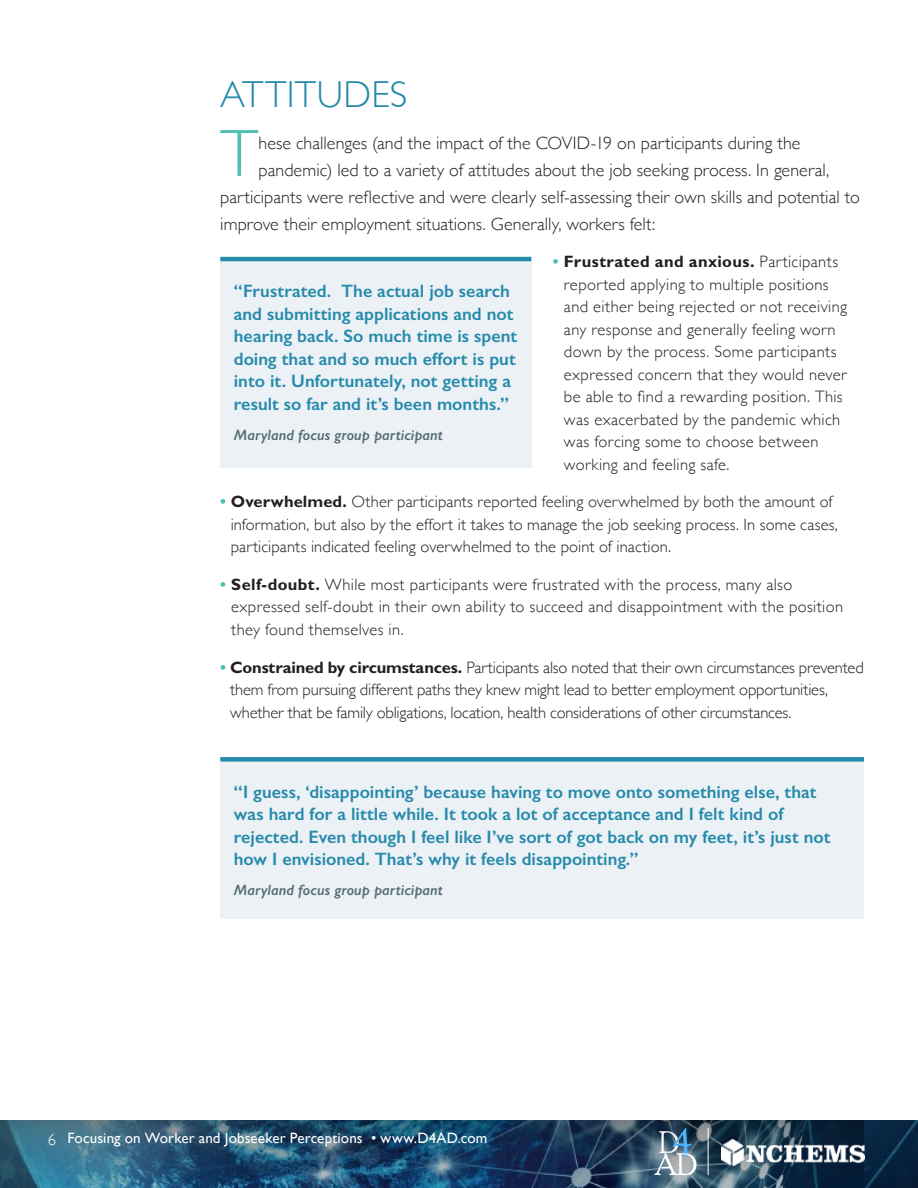
<style>
.page{position:relative;width:918px;height:1188px;background:#fff}
.page>*{position:absolute;margin:0;border:0;box-sizing:border-box;transform-origin:0 0}
.t1{font:300 67.2px "Gill Sans";color:#4dbfb3}
.t2{font:300 37.5px "Gill Sans";letter-spacing:.005em;color:#268aab}
.t3{font:600 18px/22.5px "Gill Sans";color:#268aab}
.t4{font:300 18px "Gill Sans";letter-spacing:.005em;color:#231f20}
.t5{font:300 16.5px/22.5px "Gill Sans";letter-spacing:.015em;color:#231f20}
.t6{font:300 16.5px/22.5px "Gill Sans";letter-spacing:-.01em;color:#231f20}
.t7{font:italic 600 15px "Gill Sans";letter-spacing:.005em;color:#526c72}
.t8{font:15px "Gill Sans";letter-spacing:.01em;color:#fff}
.s1{font-weight:700;color:#4dbfb3}
.s2{font-weight:700}
.s3{font-weight:300;font-size:16.5px}
</style>
<div class="page">
<img style="left:864px;top:1120px;width:54px;height:68px">
<img style="left:0;top:1120px;width:864px;height:68px">
<svg style="left:654px;top:1128px;width:43px;height:47px;background:#768e9e"></svg>
<img style="left:721px;top:1140px;width:143px;height:25px">
<hr style="left:708px;top:1128px;width:1px;height:47px;background:#fff">
<div style="left:220px;top:257px;width:311px;height:211px;background:#ebf1f5"></div>
<hr style="left:220px;top:257px;width:311px;height:4px;background:#268aab">
<div style="left:220px;top:757px;width:644px;height:162px;background:#ebf1f5"></div>
<div style="left:220px;top:757px;width:644px;height:5px;background:#268aab"></div>
<h2 class="t2" style="left:220px;top:65px;width:189px">ATTITUDES</h2>
<h1 class="t1" style="left:220px;top:101px;width:40px">T</h1>
<p class="t4" style="left:259px;top:129px;width:543px">hese challenges (and the impact of the COVID-19 on participants during the</p>
<p class="t4" style="left:259px;top:156px;width:572px">pandemic) led to a variety of attitudes about the job seeking process. In general,</p>
<p class="t4" style="left:220px;top:183px;width:641px">participants were reflective and were clearly self-assessing their own skills and potential to</p>
<p class="t4" style="left:220px;top:210px;width:436px">improve their employment situations. Generally, workers felt:</p>
<p class="t5" style="left:564px;top:250px;width:285px;text-indent:-11px"><span class="s1">•</span> <span class="s2">Frustrated and anxious.</span> Participants reported applying to multiple positions and either being rejected or not receiving any response and generally feeling worn down by the process. Some participants expressed concern that they would never be able to find a rewarding position. This was exacerbated by the pandemic which was forcing some to choose between working and feeling safe.</p>
<p class="t5" style="left:231px;top:490px;width:609px;text-indent:-10px"><span class="s1">•</span> <span class="s2">Overwhelmed.</span> Other participants reported feeling overwhelmed by both the amount of information, but also by the effort it takes to manage the job seeking process. In some cases, participants indicated feeling overwhelmed to the point of inaction.</p>
<p class="t5" style="left:231px;top:573px;width:613px;text-indent:-11px"><span class="s1">•</span> <span class="s2">Self-doubt.</span> While most participants were frustrated with the process, many also expressed self-doubt in their own ability to succeed and disappointment with the position they found themselves in.</p>
<p class="t6" style="left:230px;top:655px;width:635px;text-indent:-10px"><span class="s1">•</span> <span class="s2">Constrained by circumstances.</span> Participants also noted that their own circumstances prevented them from pursuing different paths they knew might lead to better employment opportunities, whether that be family obligations, location, health considerations of other circumstances.</p>
<p class="t3" style="left:234px;top:280px;width:285px">“Frustrated. The actual job search and submitting applications and not hearing back. So much time is spent doing that and so much effort is put into it. Unfortunately, not getting a result so far and it’s been months.”</p>
<p class="t7" style="left:234px;top:426px;width:211px">Maryland focus group participant</p>
<p class="t3" style="left:234px;top:780px;width:598px">“I guess, ‘disappointing’ because having to move onto something else, that was hard for a little while. It took a lot of acceptance and I felt kind of rejected. Even though I feel like I’ve sort of got back on my feet, it’s just not how I envisioned. That’s why it feels disappointing.”</p>
<p class="t7" style="left:234px;top:881px;width:211px">Maryland focus group participant</p>
<p class="t8" style="left:48px;top:1129px;width:441px"><span class="s3">6</span> Focusing on Worker and Jobseeker Perceptions • www.D4AD.com</p>
</div>
